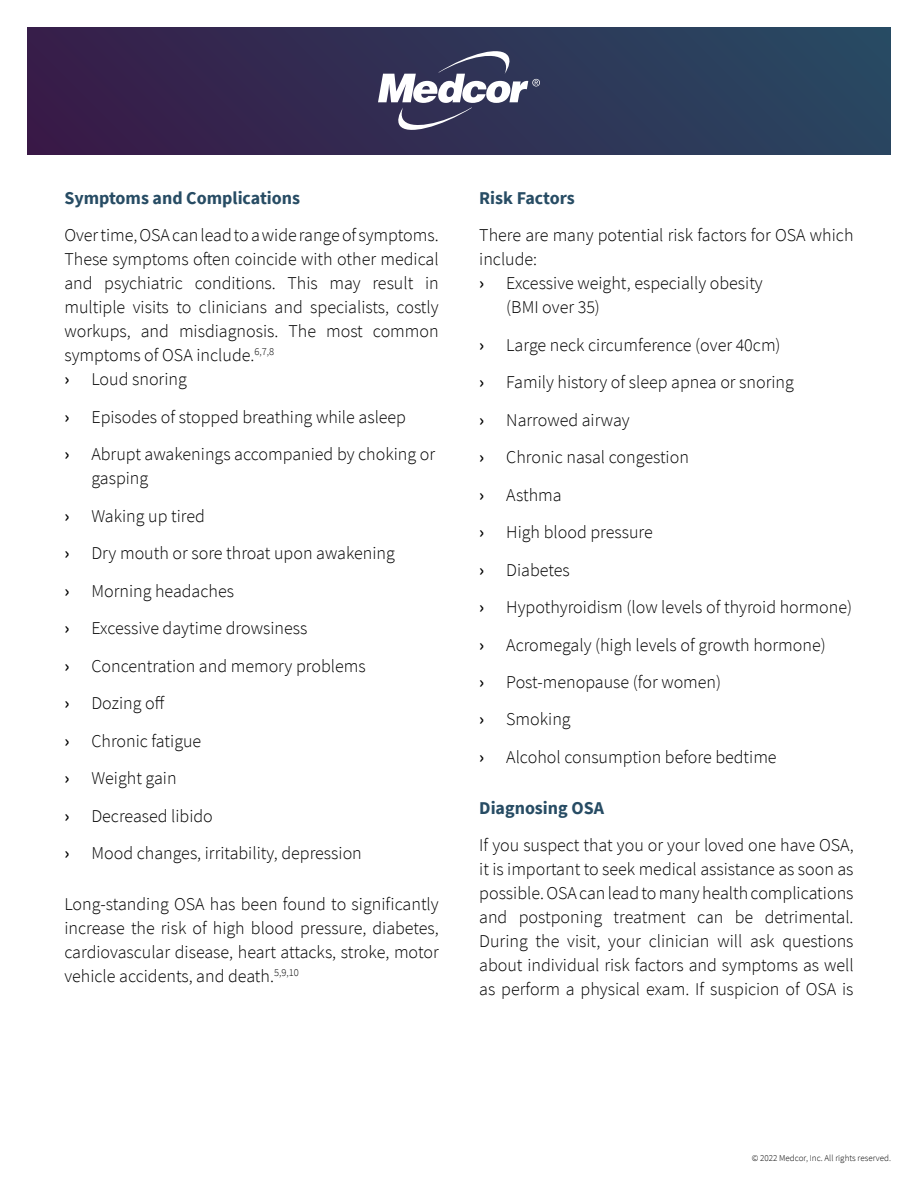
<style>
.page{position:relative;width:918px;height:1188px;background:#fff}
.page>*{position:absolute;margin:0;border:0;box-sizing:border-box;transform-origin:0 0}
.t1{font:300 18px/37.5px "Source Sans Pro";color:#000}
.t2{font:700 18px "Source Sans Pro";color:#274c64}
.t3{font:300 9px "Source Sans Pro";color:#000}
.s1{font-weight:600}
</style>
<div class="page">
<div style="left:27px;top:27px;width:864px;height:127px;background:linear-gradient(to right,#381b48,#284862)"></div>
<svg style="left:378px;top:51px;width:162px;height:79px"></svg>
<p class="t2" style="left:64px;top:185px;width:237px">Symptoms and Complications</p>
<p class="t1" style="left:64px;top:223px;width:376px;line-height:24px">Over time, OSA can lead to a wide range of symptoms.<br>These symptoms often coincide with other medical and psychiatric conditions. This may result in multiple visits to clinicians and specialists, costly workups, and misdiagnosis. The most common symptoms of OSA include.<sup>6,7,8<br></sup><span class="s1">›</span> Loud snoring</p>
<p class="t1" style="left:64px;top:398px;width:372px"><span class="s1">›</span> Episodes of stopped breathing while asleep<br><span class="s1">›</span> Abrupt awakenings accompanied by choking or</p>
<p class="t1" style="left:64px;top:459px;width:332px;text-indent:27px">gasping<br><span class="s1">›</span> Waking up tired<br><span class="s1">›</span> Dry mouth or sore throat upon awakening <span class="s1">›</span> Morning headaches<br><span class="s1">›</span> Excessive daytime drowsiness<br><span class="s1">›</span> Concentration and memory problems<br><span class="s1">›</span> Dozing off<br><span class="s1">›</span> Chronic fatigue<br><span class="s1">›</span> Weight gain<br><span class="s1">›</span> Decreased libido<br><span class="s1">›</span> Mood changes, irritability, depression</p>
<p class="t1" style="left:64px;top:892px;width:376px;line-height:24px;text-align:justify">Long-standing OSA has been found to significantly increase the risk of high blood pressure, diabetes, cardiovascular disease, heart attacks, stroke, motor vehicle accidents, and death.<sup>5,9,10</sup></p>
<p class="t2" style="left:479px;top:185px;width:97px">Risk Factors</p>
<p class="t1" style="left:479px;top:216px;width:376px">There are many potential risk factors for OSA which</p>
<p class="t1" style="left:479px;top:240px;width:59px">include:</p>
<p class="t1" style="left:479px;top:264px;width:285px"><span class="s1">›</span> Excessive weight, especially obesity</p>
<p class="t1" style="left:506px;top:288px;width:95px">(BMI over 35)</p>
<p class="t1" style="left:479px;top:326px;width:374px"><span class="s1">›</span> Large neck circumference (over 40cm)<br><span class="s1">›</span> Family history of sleep apnea or snoring<br><span class="s1">›</span> Narrowed airway<br><span class="s1">›</span> Chronic nasal congestion<br><span class="s1">›</span> Asthma<br><span class="s1">›</span> High blood pressure<br><span class="s1">›</span> Diabetes<br><span class="s1">›</span> Hypothyroidism (low levels of thyroid hormone) <span class="s1">›</span> Acromegaly (high levels of growth hormone)<br><span class="s1">›</span> Post-menopause (for women)<br><span class="s1">›</span> Smoking<br><span class="s1">›</span> Alcohol consumption before bedtime</p>
<p class="t2" style="left:479px;top:796px;width:126px">Diagnosing OSA</p>
<p class="t1" style="left:479px;top:834px;width:376px;line-height:24px;text-align:justify">If you suspect that you or your loved one have OSA, it is important to seek medical assistance as soon as possible. OSA can lead to many health complications and postponing treatment can be detrimental.<br>During the visit, your clinician will ask questions about individual risk factors and symptoms as well as perform a physical exam. If suspicion of OSA is</p>
<p class="t3" style="left:752px;top:1152px;width:141px">© 2022 Medcor, Inc. All rights reserved.</p>
</div>
